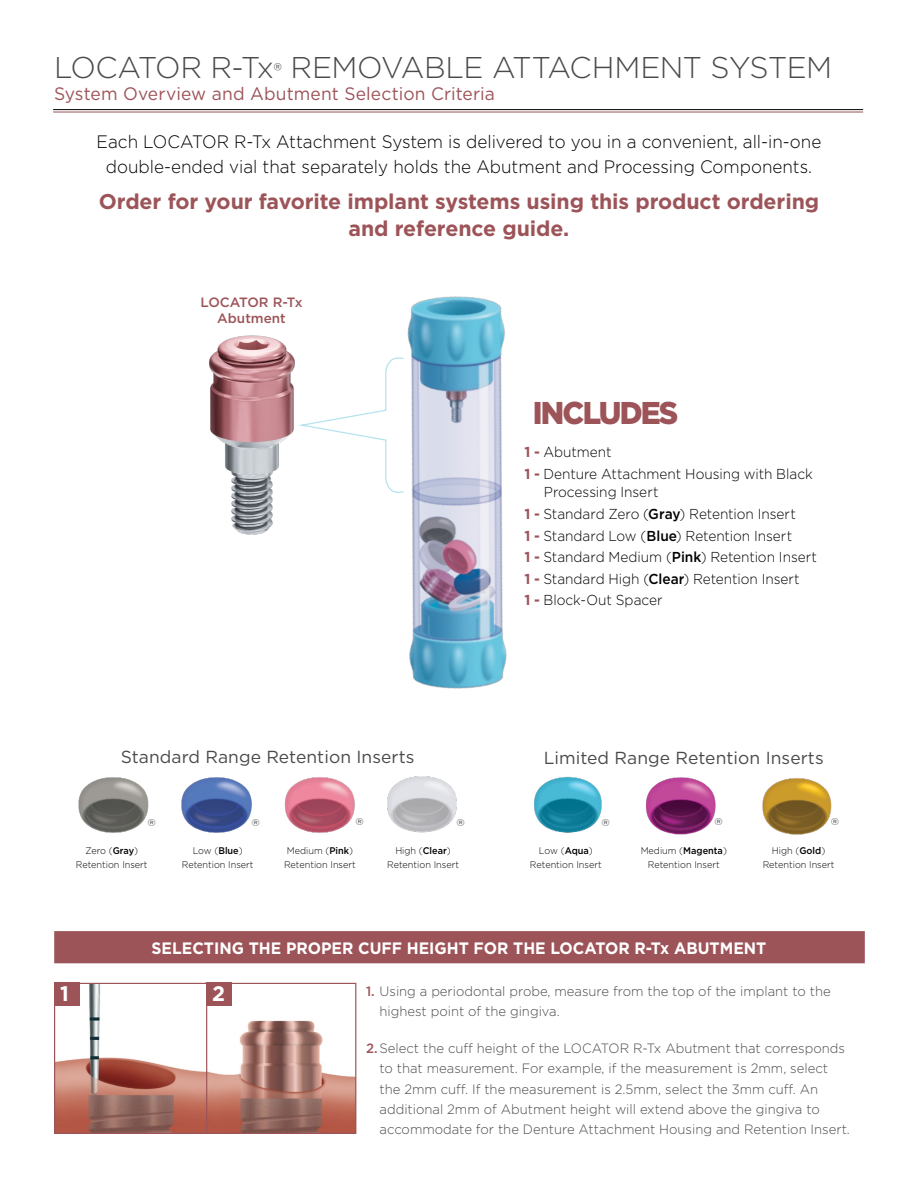
<style>
.page{position:relative;width:918px;height:1188px;background:#fff}
.page>*{position:absolute;margin:0;border:0;box-sizing:border-box;transform-origin:0 0}
.t1{font:900 31.5px "Gotham";letter-spacing:-.06em;color:#9d5459;scale:.95 1}
.t2{font:300 30px "Gotham";letter-spacing:-.015em;color:#4a4a4d}
.t3{font:700 21.3px/27px "Gotham";letter-spacing:-.005em;color:#9d5459;text-align:center}
.t4{font:700 21px "Gotham";color:#fff}
.t5{font:19.5px "Gotham";color:#636466;scale:1.06 1}
.t6{font:300 18px/25.5px "Gotham";color:#000;text-align:center;scale:.95 1}
.t7{font:18px "Gotham";letter-spacing:.005em;color:#9d5459}
.t8{font:17.4px "Gotham";letter-spacing:.005em;color:#4a4a4d}
.t9{font:700 16.5px "Gotham";color:#fff;scale:.95 1}
.t10{font:300 14.4px/21.6px "Gotham";letter-spacing:-.005em;color:#000;scale:.95 1}
.t11{font:300 13.5px/20.2px "Gotham";color:#4a4a4d}
.t12{font:500 13.5px/16.2px "Gotham";color:#9d5459;text-align:center}
.t13{font:300 9.6px/13.5px "Gotham";color:#000;text-align:center;scale:.95 1}
.s1{font-size:21px}
.s2{font-weight:700;color:#9d5459}
.s3{font-weight:500}
.s4{font-weight:500;color:#9d5459}
</style>
<div class="page">
<img style="left:762px;top:778px;width:70px;height:57px">
<img style="left:646px;top:777px;width:70px;height:58px">
<img style="left:534px;top:777px;width:68px;height:56px">
<div style="left:54px;top:931px;width:811px;height:32px;background:#9d5459"></div>
<img style="left:207px;top:985px;width:147px;height:147px">
<div style="left:205px;top:983px;width:151px;height:151px;border:1px solid #9d5459"></div>
<svg style="left:56px;top:985px;width:149px;height:147px"></svg>
<div style="left:54px;top:983px;width:153px;height:151px;border:1px solid #9d5459"></div>
<div style="left:54px;top:983px;width:25px;height:23px;background:#9d5459"></div>
<div style="left:206px;top:983px;width:25px;height:23px;background:#9d5459"></div>
<img style="left:407px;top:296px;width:100px;height:393px">
<svg style="left:301px;top:357px;width:103px;height:136px"></svg>
<hr style="left:53px;top:112px;width:810px;height:1px;background:#9d5459">
<hr style="left:53px;top:109px;width:810px;height:1px;background:#000">
<img style="left:209px;top:335px;width:92px;height:200px">
<img style="left:181px;top:777px;width:71px;height:56px">
<img style="left:78px;top:777px;width:71px;height:56px">
<img style="left:387px;top:776px;width:70px;height:57px">
<img style="left:284px;top:777px;width:71px;height:56px">
<h2 class="t2" style="left:54px;top:48px;width:780px">LOCATOR R-Tx<span class="s1">®</span> REMOVABLE ATTACHMENT SYSTEM</h2>
<h3 class="t7" style="left:54px;top:82px;width:442px">System Overview and Abutment Selection Criteria</h3>
<h3 class="t6" style="left:97px;top:128px;width:764px">Each LOCATOR R-Tx Attachment System is delivered to you in a convenient, all-in-one double-ended vial that separately holds the Abutment and Processing Components.</h3>
<h3 class="t3" style="left:99px;top:188px;width:722px">Order for your favorite implant systems using this product ordering and reference guide.</h3>
<p class="t12" style="left:201px;top:294px;width:103px">LOCATOR R-Tx<br>Abutment</p>
<h1 class="t1" style="left:533px;top:391px;width:155px">INCLUDES</h1>
<p class="t10" style="left:524px;top:441px;width:305px"><span class="s2">1 -</span> Abutment<br><span class="s2">1 -</span> Denture Attachment Housing with Black</p>
<p class="t10" style="left:524px;top:481px;width:309px;text-indent:20px">Processing Insert<br><span class="s2">1 -</span> Standard Zero (<span class="s3">Gray</span>) Retention Insert<br><span class="s2">1 -</span> Standard Low (<span class="s3">Blue</span>) Retention Insert<br><span class="s2">1 -</span> Standard Medium (<span class="s3">Pink</span>) Retention Insert <span class="s2">1 -</span> Standard High (<span class="s3">Clear</span>) Retention Insert<br><span class="s2">1 -</span> Block-Out Spacer</p>
<p class="t8" style="left:121px;top:746px;width:295px">Standard Range Retention Inserts</p>
<p class="t8" style="left:544px;top:746px;width:281px">Limited Range Retention Inserts</p>
<h3 class="t5" style="left:147px;top:813px;width:9px">®</h3>
<h3 class="t5" style="left:252px;top:813px;width:9px">®</h3>
<h3 class="t5" style="left:355px;top:813px;width:9px">®</h3>
<h3 class="t5" style="left:456px;top:814px;width:9px">®</h3>
<p class="t13" style="left:387px;top:844px;width:77px">High (<span class="s3">Clear</span>)<br>Retention Insert</p>
<p class="t13" style="left:182px;top:844px;width:77px">Low (<span class="s3">Blue</span>)<br>Retention Insert</p>
<p class="t13" style="left:284px;top:844px;width:77px;text-align:left">Medium (<span class="s3">Pink</span>)<br>Retention Insert</p>
<p class="t13" style="left:76px;top:844px;width:77px">Zero (<span class="s3">Gray</span>)<br>Retention Insert</p>
<h3 class="t5" style="left:602px;top:813px;width:9px">®</h3>
<h3 class="t5" style="left:715px;top:813px;width:9px">®</h3>
<h3 class="t5" style="left:831px;top:813px;width:9px">®</h3>
<p class="t13" style="left:763px;top:844px;width:77px">High (<span class="s3">Gold</span>)<br>Retention Insert</p>
<p class="t13" style="left:641px;top:844px;width:92px">Medium (<span class="s3">Magenta</span>)<br>Retention Insert</p>
<p class="t13" style="left:530px;top:844px;width:77px">Low (<span class="s3">Aqua</span>)<br>Retention Insert</p>
<p class="t9" style="left:152px;top:938px;width:649px">SELECTING THE PROPER CUFF HEIGHT FOR THE LOCATOR R-Tx ABUTMENT</p>
<p class="t11" style="left:380px;top:981px;width:453px;text-indent:-14px"><span class="s4">1.</span> Using a periodontal probe, measure from the top of the implant to the highest point of the gingiva.</p>
<p class="t11" style="left:380px;top:1038px;width:472px;text-indent:-14px"><span class="s4">2.</span>Select the cuff height of the LOCATOR R-Tx Abutment that corresponds to that measurement. For example, if the measurement is 2mm, select the 2mm cuff. If the measurement is 2.5mm, select the 3mm cuff. An additional 2mm of Abutment height will extend above the gingiva to accommodate for the Denture Attachment Housing and Retention Insert.</p>
<h3 class="t4" style="left:60px;top:980px;width:10px">1</h3>
<h3 class="t4" style="left:212px;top:980px;width:14px">2</h3>
</div>
